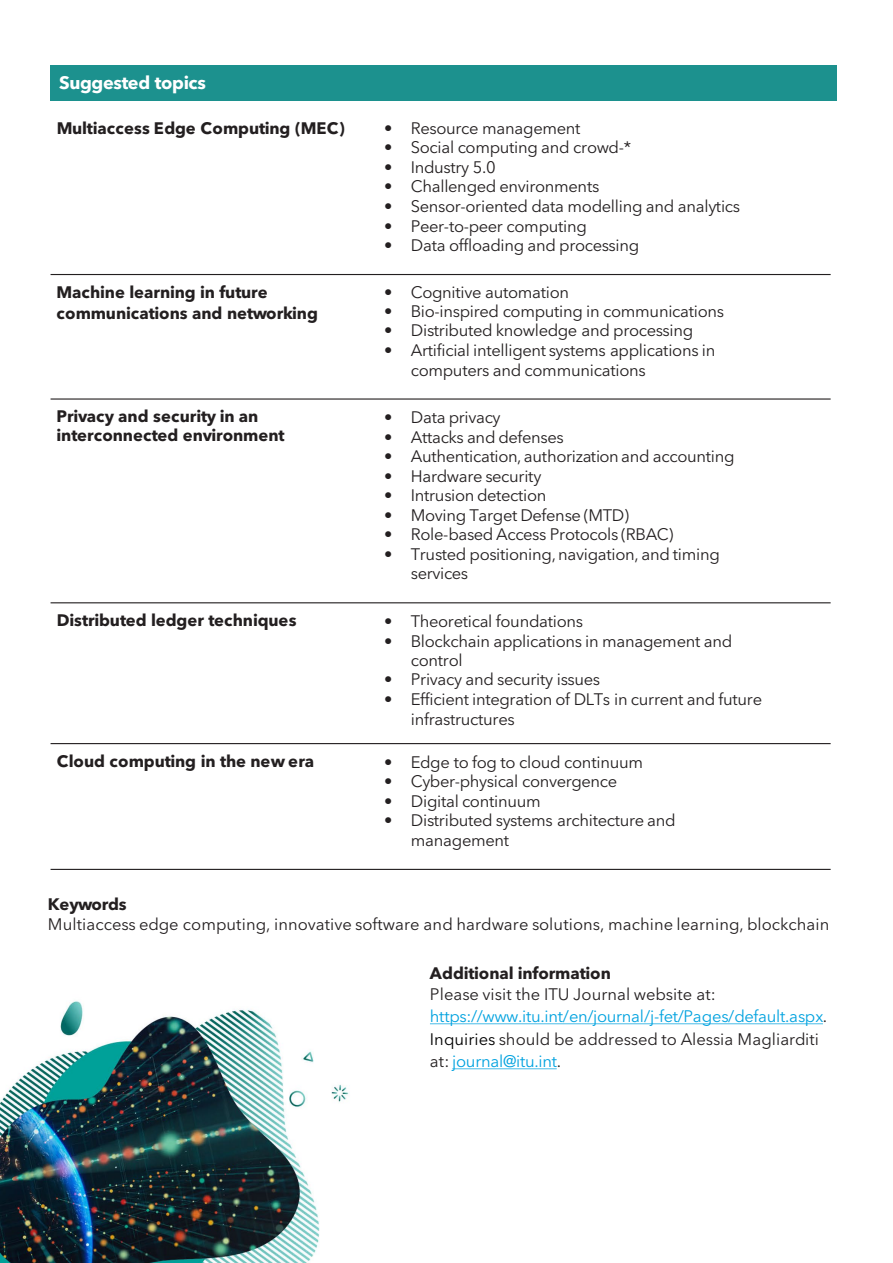
<style>
.page{position:relative;width:893px;height:1263px;background:#fff}
.page>*{position:absolute;margin:0;border:0;box-sizing:border-box;transform-origin:0 0}
.t1{font:700 18px "Avenir Next LT Pro";letter-spacing:-.015em;color:#fff}
.t2{font:16.5px/19.5px "Avenir Next LT Pro";letter-spacing:-.015em;color:#231f20}
.t3{font:700 16.5px/20.9px "Avenir Next LT Pro";letter-spacing:-.005em;color:#231f20}
.t4{font:16.5px/22.6px "Avenir Next LT Pro";letter-spacing:-.01em;color:#00a2df}
.t5{font:16.5px "Avenir Next LT Pro";letter-spacing:.005em;color:#231f20}
.s1{color:#231f20}
.s2{color:#000}
.s3{color:#00a2df}
</style>
<div class="page">
<div style="left:50px;top:65px;width:786px;height:35px;background:#1c918e"></div>
<hr style="left:51px;top:274px;width:779px;height:1px;background:#231f20">
<hr style="left:51px;top:398px;width:779px;height:2px;background:#231f20">
<hr style="left:51px;top:602px;width:779px;height:1px;background:#231f20">
<hr style="left:51px;top:743px;width:779px;height:1px;background:#231f20">
<hr style="left:51px;top:869px;width:779px;height:1px;background:#231f20">
<svg style="left:430px;top:1023px;width:392px;height:1px"></svg>
<svg style="left:452px;top:1068px;width:104px;height:1px"></svg>
<img style="left:0;top:1001px;width:349px;height:262px">
<p class="t1" style="left:59px;top:72px;width:148px">Suggested topics</p>
<p class="t3" style="left:57px;top:118px;width:289px">Multiaccess Edge Computing (MEC)</p>
<p class="t2" style="left:384px;top:118px;width:198px">• Resource management</p>
<p class="t2" style="left:384px;top:138px;width:248px">• Social computing and crowd-*</p>
<p class="t2" style="left:384px;top:157px;width:113px">• Industry 5.0</p>
<p class="t2" style="left:384px;top:177px;width:217px">• Challenged environments</p>
<p class="t2" style="left:384px;top:197px;width:357px">• Sensor-oriented data modelling and analytics</p>
<p class="t2" style="left:384px;top:216px;width:204px">• Peer-to-peer computing</p>
<p class="t2" style="left:384px;top:236px;width:256px">• Data offloading and processing</p>
<p class="t3" style="left:57px;top:282px;width:263px">Machine learning in future communications and networking</p>
<p class="t2" style="left:384px;top:282px;width:186px">• Cognitive automation</p>
<p class="t2" style="left:384px;top:301px;width:341px">• Bio-inspired computing in communications</p>
<p class="t2" style="left:384px;top:321px;width:310px">• Distributed knowledge and processing</p>
<p class="t2" style="left:411px;top:340px;width:306px;text-indent:-27px">• Artificial intelligent systems applications in computers and communications</p>
<p class="t3" style="left:57px;top:406px;width:229px;line-height:19.5px">Privacy and security in an interconnected environment</p>
<p class="t2" style="left:384px;top:408px;width:118px">• Data privacy</p>
<p class="t2" style="left:384px;top:427px;width:181px">• Attacks and defenses</p>
<p class="t2" style="left:384px;top:447px;width:352px">• Authentication, authorization and accounting</p>
<p class="t2" style="left:384px;top:466px;width:159px">• Hardware security</p>
<p class="t2" style="left:384px;top:486px;width:164px">• Intrusion detection</p>
<p class="t2" style="left:384px;top:505px;width:246px">• Moving Target Defense (MTD)</p>
<p class="t2" style="left:384px;top:525px;width:291px">• Role-based Access Protocols (RBAC)</p>
<p class="t2" style="left:411px;top:544px;width:310px;text-indent:-27px">• Trusted positioning, navigation, and timing services</p>
<p class="t3" style="left:57px;top:609px;width:241px">Distributed ledger techniques</p>
<p class="t2" style="left:384px;top:612px;width:200px">• Theoretical foundations</p>
<p class="t2" style="left:411px;top:631px;width:323px;text-indent:-27px">• Blockchain applications in management and control</p>
<p class="t2" style="left:384px;top:670px;width:217px">• Privacy and security issues</p>
<p class="t2" style="left:411px;top:690px;width:353px;text-indent:-27px">• Efficient integration of DLTs in current and future infrastructures</p>
<p class="t3" style="left:57px;top:750px;width:259px">Cloud computing in the new era</p>
<p class="t2" style="left:384px;top:752px;width:260px">• Edge to fog to cloud continuum</p>
<p class="t2" style="left:384px;top:772px;width:235px">• Cyber-physical convergence</p>
<p class="t2" style="left:384px;top:791px;width:158px">• Digital continuum</p>
<p class="t2" style="left:411px;top:811px;width:266px;text-indent:-27px">• Distributed systems architecture and management</p>
<p class="t3" style="left:48px;top:894px;width:80px">Keywords</p>
<p class="t5" style="left:48px;top:914px;width:783px">Multiaccess edge computing, innovative software and hardware solutions, machine learning, blockchain</p>
<p class="t3" style="left:430px;top:962px;width:182px">Additional information</p>
<p class="t4" style="left:430px;top:983px;width:399px"><span class="s1">Please visit the ITU Journal website at: </span>https://www.itu.int/en/journal/j-fet/Pages/default.aspx<span class="s1">.</span></p>
<p class="t2" style="left:430px;top:1028px;width:390px;line-height:22.6px"><span class="s2">Inquiries</span> should be addressed to Alessia Magliarditi at: <span class="s3">journal@itu.int</span>.</p>
</div>
